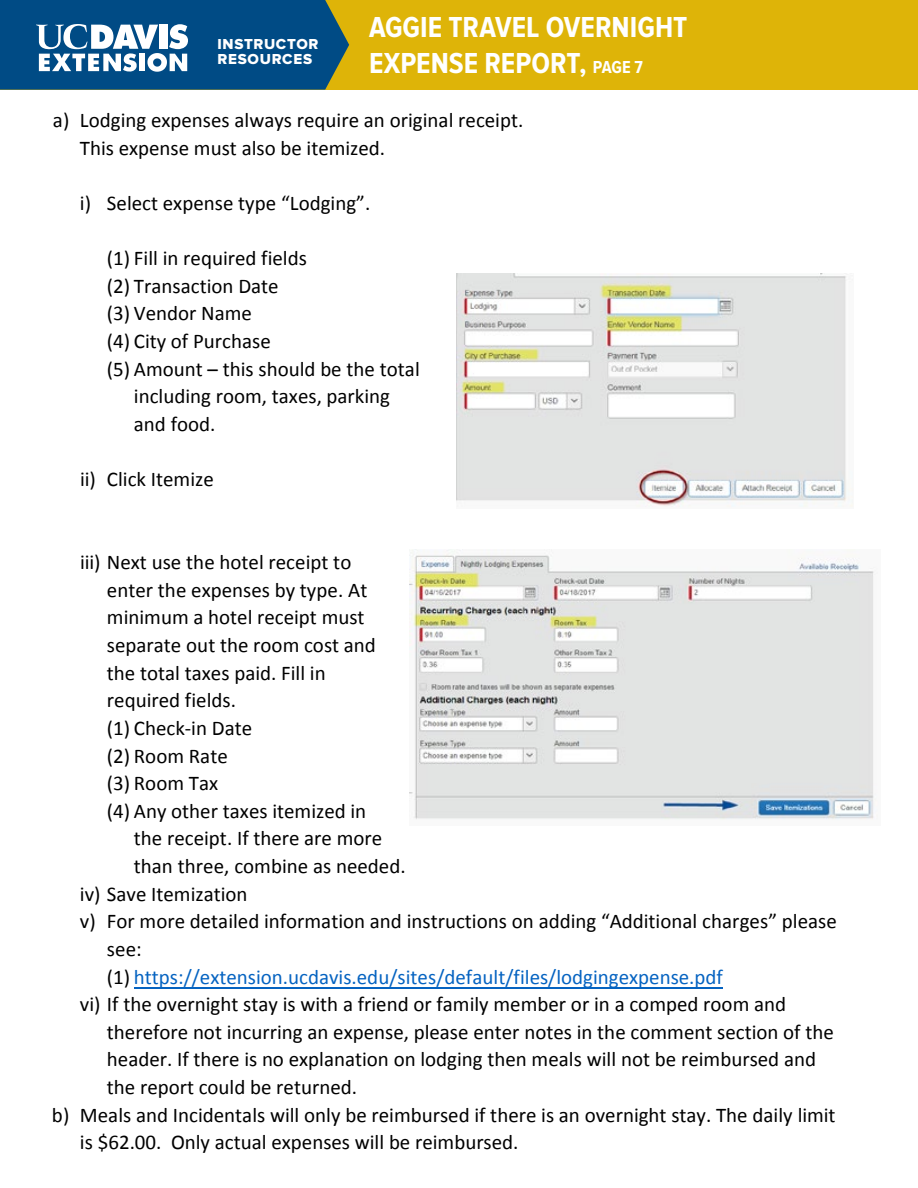
<style>
.page{position:relative;width:918px;height:1188px;background:#fff}
.page>*{position:absolute;margin:0;border:0;box-sizing:border-box;transform-origin:0 0}
.t1{font:700 30px/36px "Proxima Nova Cond";color:#fff}
.t2{font:21px/27.6px "Calibri";color:#000}
.t3{font:21px "Calibri";color:#0563c1}
.t4{font:15px/15px "Proxima Nova Extrabld";letter-spacing:.05em;color:#fff}
.s1{font-size:18px}
.s2{color:#000}
</style>
<div class="page">
<div style="left:0;top:0;width:918px;height:90px;background:#deb408"></div>
<svg style="left:0;top:0;width:349px;height:90px;background:#27648e"></svg>
<img style="left:457px;top:273px;width:396px;height:234px">
<hr style="left:134px;top:987px;width:589px;height:2px;background:#0563c1">
<img style="left:410px;top:549px;width:466px;height:271px">
<h1 class="t1" style="left:369px;top:10px;width:320px">AGGIE TRAVEL OVERNIGHT<br>EXPENSE REPORT, <span class="s1">PAGE 7</span></h1>
<p class="t2" style="left:80px;top:106px;width:445px;text-indent:-27px">a) Lodging expenses always require an original receipt.<br>This expense must also be itemized.</p>
<p class="t2" style="left:80px;top:189px;width:292px">i) Select expense type “Lodging”.</p>
<p class="t2" style="left:107px;top:244px;width:202px">(1) Fill in required fields</p>
<p class="t2" style="left:107px;top:272px;width:173px">(2) Transaction Date</p>
<p class="t2" style="left:107px;top:300px;width:147px">(3) Vendor Name</p>
<p class="t2" style="left:107px;top:327px;width:165px">(4) City of Purchase</p>
<p class="t2" style="left:107px;top:355px;width:314px">(5) Amount – this should be the total</p>
<p class="t2" style="left:134px;top:383px;width:258px">including room, taxes, parking</p>
<p class="t2" style="left:134px;top:410px;width:83px">and food.</p>
<p class="t4" style="left:217px;top:38px;width:103px">INSTRUCTOR<br>RESOURCES</p>
<p class="t2" style="left:80px;top:466px;width:135px">ii) Click Itemize</p>
<p class="t2" style="left:80px;top:548px;width:273px">iii) Next use the hotel receipt to</p>
<p class="t2" style="left:107px;top:576px;width:262px">enter the expenses by type. At</p>
<p class="t2" style="left:107px;top:604px;width:259px">minimum a hotel receipt must</p>
<p class="t2" style="left:107px;top:631px;width:271px">separate out the room cost and</p>
<p class="t2" style="left:107px;top:659px;width:220px">the total taxes paid. Fill in</p>
<p class="t2" style="left:107px;top:687px;width:131px">required fields.</p>
<p class="t2" style="left:107px;top:714px;width:147px">(1) Check‐in Date</p>
<p class="t2" style="left:107px;top:742px;width:122px">(2) Room Rate</p>
<p class="t2" style="left:107px;top:769px;width:113px">(3) Room Tax</p>
<p class="t2" style="left:107px;top:797px;width:261px">(4) Any other taxes itemized in</p>
<p class="t2" style="left:134px;top:825px;width:250px">the receipt. If there are more</p>
<p class="t2" style="left:134px;top:852px;width:273px">than three, combine as needed.</p>
<p class="t2" style="left:80px;top:880px;width:169px">iv) Save Itemization</p>
<p class="t2" style="left:80px;top:908px;width:758px">v) For more detailed information and instructions on adding “Additional charges” please</p>
<p class="t2" style="left:107px;top:935px;width:36px">see:</p>
<p class="t3" style="left:107px;top:963px;width:617px"><span class="s2">(1)</span> https://extension.ucdavis.edu/sites/default/files/lodgingexpense.pdf</p>
<p class="t2" style="left:80px;top:991px;width:708px">vi) If the overnight stay is with a friend or family member or in a comped room and</p>
<p class="t2" style="left:107px;top:1018px;width:728px">therefore not incurring an expense, please enter notes in the comment section of the</p>
<p class="t2" style="left:107px;top:1046px;width:711px">header. If there is no explanation on lodging then meals will not be reimbursed and</p>
<p class="t2" style="left:107px;top:1073px;width:252px">the report could be returned.</p>
<p class="t2" style="left:52px;top:1101px;width:785px">b) Meals and Incidentals will only be reimbursed if there is an overnight stay. The daily limit</p>
<p class="t2" style="left:80px;top:1129px;width:440px">is $62.00. Only actual expenses will be reimbursed.</p>
</div>
